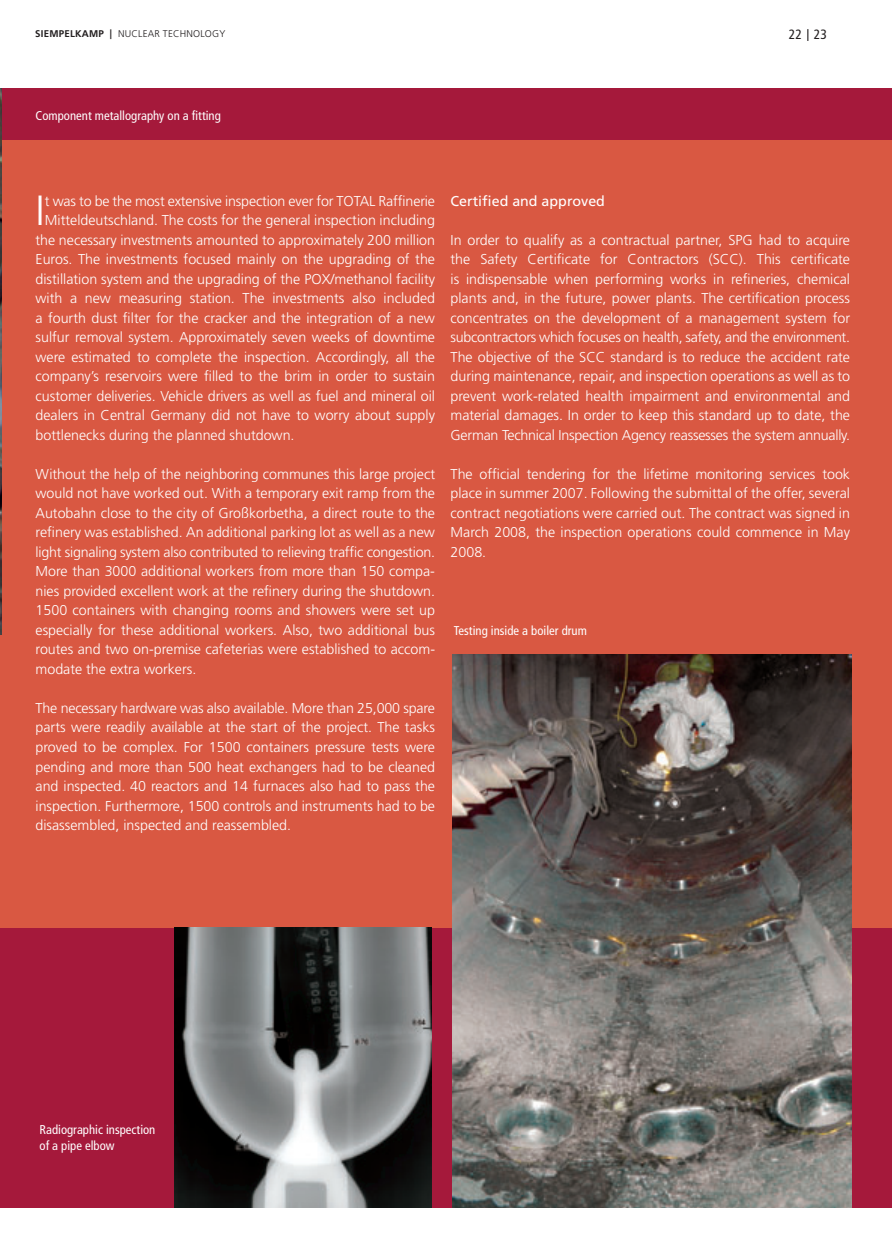
<style>
.page{position:relative;width:892px;height:1260px;background:#fff}
.page>*{position:absolute;margin:0;border:0;box-sizing:border-box;transform-origin:0 0}
.t1{font:300 42.15px "Frutiger";color:#fff}
.t2{font:300 14.25px/19.5px "Frutiger";color:#fff;text-align:justify}
.t3{font:14.25px "Frutiger CE";color:#fff}
.t4{font:condensed 13.5px "Frutiger";color:#231f20}
.t5{font:condensed 12.75px/16.5px "Frutiger";color:#fff}
.t6{font:300 9.75px "Frutiger";letter-spacing:.02em;color:#231f20}
.s1{font-family:"Frutiger CE";font-weight:700}
</style>
<div class="page">
<svg style="left:807px;top:29px;width:1px;height:12px"></svg>
<div style="left:0;top:89px;width:892px;height:1118px;background:#d95842"></div>
<div style="left:0;top:927px;width:892px;height:280px;background:#a5193b"></div>
<div style="left:0;top:89px;width:892px;height:51px;background:#a5193b"></div>
<img style="left:0;top:89px;width:1px;height:546px">
<img style="left:452px;top:654px;width:400px;height:553px">
<img style="left:174px;top:927px;width:257px;height:280px">
<p class="t6" style="left:35px;top:29px;width:192px"><span class="s1">SIEMPELKAMP |</span> NUCLEAR TECHNOLOGY</p>
<p class="t4" style="left:789px;top:29px;width:40px">22 23</p>
<p class="t5" style="left:36px;top:108px;width:187px">Component metallography on a fitting</p>
<h1 class="t1" style="left:36px;top:194px;width:11px">I</h1>
<p class="t2" style="left:45px;top:192px;width:392px">t was to be the most extensive inspection ever for TOTAL Raffinerie</p>
<p class="t2" style="left:45px;top:212px;width:392px">Mitteldeutschland. The costs for the general inspection including</p>
<p class="t2" style="left:36px;top:231px;width:401px">the necessary investments amounted to approximately 200 million</p>
<p class="t2" style="left:36px;top:251px;width:401px">Euros. The investments focused mainly on the upgrading of the</p>
<p class="t2" style="left:36px;top:270px;width:401px">distillation system and the upgrading of the POX/methanol facility</p>
<p class="t2" style="left:36px;top:290px;width:401px">with a new measuring station. The investments also included</p>
<p class="t2" style="left:36px;top:309px;width:401px">a fourth dust filter for the cracker and the integration of a new</p>
<p class="t2" style="left:36px;top:329px;width:401px">sulfur removal system. Approximately seven weeks of downtime</p>
<p class="t2" style="left:36px;top:348px;width:401px">were estimated to complete the inspection. Accordingly, all the</p>
<p class="t2" style="left:36px;top:368px;width:401px">company’s reservoirs were filled to the brim in order to sustain</p>
<p class="t2" style="left:36px;top:387px;width:401px">customer deliveries. Vehicle drivers as well as fuel and mineral oil</p>
<p class="t2" style="left:36px;top:407px;width:401px">dealers in Central Germany did not have to worry about supply</p>
<p class="t2" style="left:36px;top:426px;width:260px">bottlenecks during the planned shutdown.</p>
<p class="t2" style="left:36px;top:465px;width:401px">Without the help of the neighboring communes this large project would not have worked out. With a temporary exit ramp from the Autobahn close to the city of Großkorbetha, a direct route to the refinery was established. An additional parking lot as well as a new light signaling system also contributed to relieving traffic congestion.<br>More than 3000 additional workers from more than 150 compa&shy;nies provided excellent work at the refinery during the shutdown.<br>1500 containers with changing rooms and showers were set up especially for these additional workers. Also, two additional bus routes and two on-premise cafeterias were established to accom&shy;modate the extra workers.</p>
<p class="t2" style="left:36px;top:699px;width:401px">The necessary hardware was also available. More than 25,000 spare parts were readily available at the start of the project. The tasks proved to be complex. For 1500 containers pressure tests were pending and more than 500 heat exchangers had to be cleaned and inspected. 40 reactors and 14 furnaces also had to pass the inspection. Furthermore, 1500 controls and instruments had to be disassembled, inspected and reassembled.</p>
<p class="t3" style="left:450px;top:195px;width:156px">Certified and approved</p>
<p class="t2" style="left:450px;top:231px;width:401px">In order to qualify as a contractual partner, SPG had to acquire the Safety Certificate for Contractors (SCC). This certificate is indispensable when performing works in refineries, chemical plants and, in the future, power plants. The certification process concentrates on the development of a management system for subcontractors which focuses on health, safety, and the environment.<br>The objective of the SCC standard is to reduce the accident rate during maintenance, repair, and inspection operations as well as to prevent work-related health impairment and environmental and material damages. In order to keep this standard up to date, the German Technical Inspection Agency reassesses the system annually.</p>
<p class="t2" style="left:450px;top:465px;width:401px">The official tendering for the lifetime monitoring services took place in summer 2007. Following the submittal of the offer, several contract negotiations were carried out. The contract was signed in March 2008, the inspection operations could commence in May 2008.</p>
<p class="t5" style="left:454px;top:623px;width:135px">Testing inside a boiler drum</p>
<p class="t5" style="left:40px;top:1121px;width:117px">Radiographic inspection of a pipe elbow</p>
</div>
